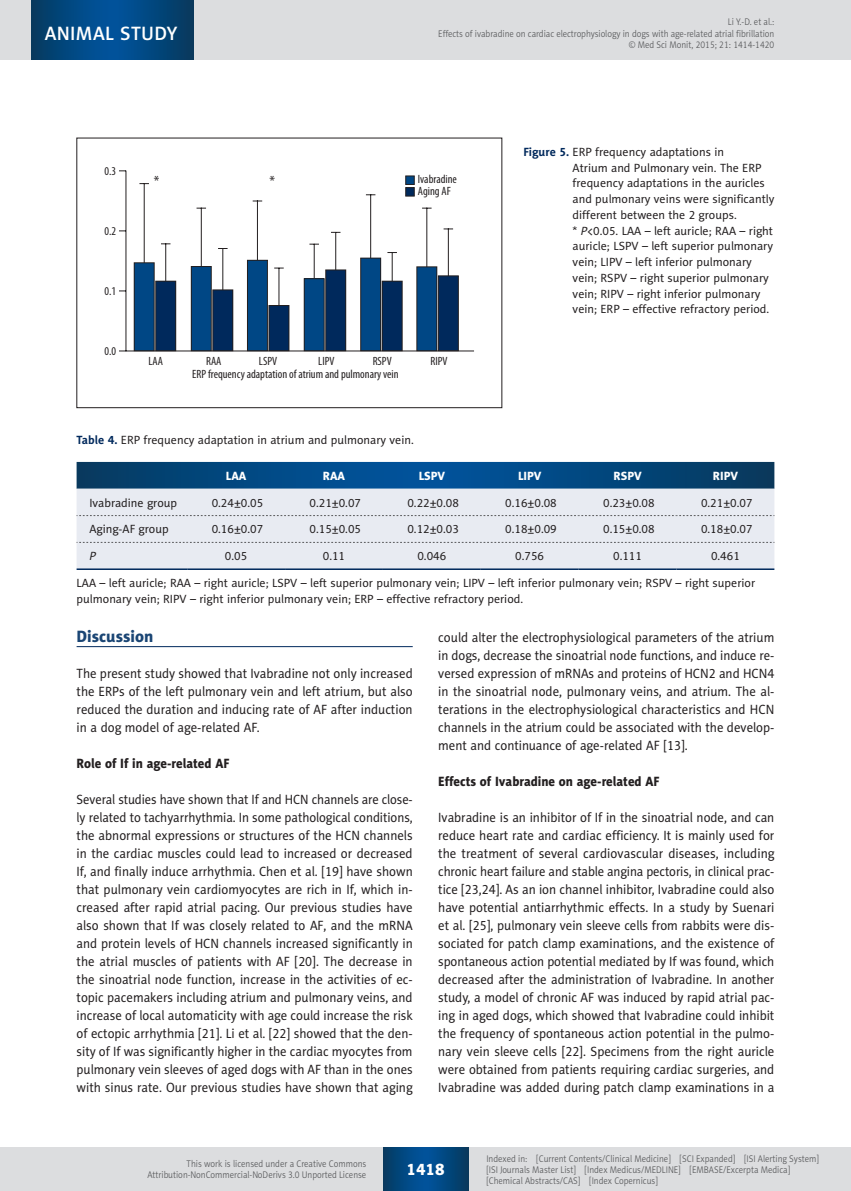
<style>
.page{position:relative;width:851px;height:1191px;background:#fff}
.page>*{position:absolute;margin:0;border:0;box-sizing:border-box;transform-origin:0 0}
.t1{font:19.5px "Naomi Sans EFN Medium";letter-spacing:.015em;color:#fff}
.MSM_Headline_1{font:16.5px "Naomi Sans EFN Heavy";color:#1a4574}
.t2{font:16.5px "Naomi Sans EFN Heavy";color:#fff}
.t3{font:condensed 15px "Myriad Pro";color:#231f20}
.MSM_Body{font:13.5px/18px "Naomi Sans EFN";color:#231f20;text-align:justify;scale:.95 1}
.MSM_Body-2{font:13.5px/18px "Naomi Sans EFN";color:#231f20;text-align:justify;scale:.93 1}
.MSM_Headline_2{font:13.5px "Naomi Sans EFN Heavy";color:#231f20;scale:.95 1}
.MSM_Rycina_tytul{font:12px/15.8px "Naomi Sans EFN";color:#231f20}
.MSM_Table_podpis_dol{font:12px/15.8px "Naomi Sans EFN";color:#231f20}
.MSM_Tabela_zawartosc{font:12px "Naomi Sans EFN";color:#231f20}
.t4{font:condensed 12px/12px "Myriad Pro";color:#231f20}
.MSM_Tabela_tytul{font:12px "Naomi Sans EFN";color:#231f20}
.MSM_Tabela_Head{font:12px "Naomi Sans EFN Heavy";color:#fff}
.MSM_Tabela_zawartosc-2{font:italic 12px "Naomi Sans EFN";color:#231f20}
.t5{font:9.75px/11.2px "Naomi Sans EFN Light";color:#57585a;text-align:right;scale:.9 1}
.s1{font-weight:700;color:#00295c}
.s2{font-style:italic}
</style>
<div class="page">
<hr style="left:77px;top:646px;width:335px;height:1px;background:#00295c">
<hr style="left:125px;top:171px;width:1px;height:180px;background:#231f20">
<hr style="left:119px;top:350px;width:355px;height:1px;background:#231f20">
<hr style="left:144px;top:183px;width:1px;height:134px;background:#231f20">
<svg style="left:133px;top:193px;width:321px;height:158px"></svg>
<div style="left:438px;top:275px;width:20px;height:76px;background:#00295c;border:1px solid #231f20"></div>
<div style="left:405px;top:176px;width:9px;height:9px;background:#004785;border:1px solid #231f20"></div>
<div style="left:405px;top:187px;width:9px;height:9px;background:#00295c;border:1px solid #231f20"></div>
<div style="left:77px;top:138px;width:425px;height:270px;border:1px solid #231f20"></div>
<svg style="left:77px;top:462px;width:697px;height:27px;background:#064980"></svg>
<div style="left:77px;top:489px;width:697px;height:79px;background:#e8ebf2"></div>
<svg style="left:77px;top:515px;width:697px;height:1px"></svg>
<svg style="left:77px;top:542px;width:697px;height:1px"></svg>
<hr style="left:77px;top:568px;width:110px;height:2px;background:#00295c">
<hr style="left:187px;top:568px;width:98px;height:2px;background:#00295c">
<hr style="left:285px;top:568px;width:98px;height:2px;background:#00295c">
<hr style="left:383px;top:568px;width:97px;height:2px;background:#00295c">
<hr style="left:480px;top:568px;width:98px;height:2px;background:#00295c">
<hr style="left:578px;top:568px;width:98px;height:2px;background:#00295c">
<hr style="left:676px;top:568px;width:98px;height:2px;background:#00295c">
<div style="left:0;top:1148px;width:850px;height:43px;background:#dcdddf"></div>
<svg style="left:383px;top:1147px;width:85px;height:43px;background:#02477e"></svg>
<div style="left:0;top:0;width:850px;height:60px;background:#dcdddf"></div>
<hr style="left:850px;top:0;width:1px;height:60px;background:#dcdddf">
<svg style="left:32px;top:0;width:161px;height:60px;background:#02477f"></svg>
<h1 class="t1" style="left:45px;top:22px;width:134px">ANIMAL STUDY</h1>
<p class="t5" style="left:438px;top:16px;width:375px">Li Y.-D. et al.:<br>Effects of ivabradine on cardiac electrophysiology in dogs with age-related atrial fibrillation © Med Sci Monit, 2015; 21: 1414-1420</p>
<p class="t4" style="left:105px;top:165px;width:13px">0.3</p>
<p class="t4" style="left:105px;top:225px;width:13px">0.2</p>
<p class="t4" style="left:105px;top:285px;width:13px">0.1</p>
<p class="t4" style="left:105px;top:345px;width:13px">0.0</p>
<p class="t3" style="left:154px;top:173px;width:7px">*</p>
<p class="t3" style="left:269px;top:173px;width:7px">*</p>
<p class="t4" style="left:417px;top:174px;width:41px">Ivabradine<br>Aging AF</p>
<p class="t4" style="left:148px;top:355px;width:16px">LAA</p>
<p class="t4" style="left:206px;top:355px;width:17px">RAA</p>
<p class="t4" style="left:259px;top:355px;width:20px">LSPV</p>
<p class="t4" style="left:318px;top:355px;width:18px">LIPV</p>
<p class="t4" style="left:372px;top:355px;width:21px">RSPV</p>
<p class="t4" style="left:430px;top:355px;width:19px">RIPV</p>
<p class="t4" style="left:192px;top:368px;width:208px">ERP frequency adaptation of atrium and pulmonary vein</p>
<p class="MSM_Tabela_tytul" style="left:77px;top:433px;width:338px"><span class="s1">Table 4.</span> ERP frequency adaptation in atrium and pulmonary vein.</p>
<p class="MSM_Rycina_tytul" style="left:572px;top:144px;width:203px;text-indent:-49px"><span class="s1">Figure 5.</span> ERP frequency adaptations in<br>Atrium and Pulmonary vein. The ERP frequency adaptations in the auricles and pulmonary veins were significantly different between the 2 groups.<br>* <span class="s2">P</span>&lt;0.05. LAA – left auricle; RAA – right auricle; LSPV – left superior pulmonary vein; LIPV – left inferior pulmonary vein; RSPV – right superior pulmonary vein; RIPV – right inferior pulmonary vein; ERP – effective refractory period.</p>
<p class="MSM_Tabela_Head" style="left:226px;top:468px;width:22px">LAA</p>
<p class="MSM_Tabela_Head" style="left:323px;top:468px;width:24px">RAA</p>
<p class="MSM_Tabela_Head" style="left:418px;top:468px;width:28px">LSPV</p>
<p class="MSM_Tabela_Head" style="left:518px;top:468px;width:25px">LIPV</p>
<p class="MSM_Tabela_Head" style="left:613px;top:468px;width:30px">RSPV</p>
<p class="MSM_Tabela_Head" style="left:712px;top:468px;width:27px">RIPV</p>
<p class="MSM_Tabela_zawartosc" style="left:89px;top:495px;width:89px">Ivabradine group</p>
<p class="MSM_Tabela_zawartosc" style="left:212px;top:495px;width:53px">0.24±0.05</p>
<p class="MSM_Tabela_zawartosc" style="left:309px;top:495px;width:53px">0.21±0.07</p>
<p class="MSM_Tabela_zawartosc" style="left:407px;top:495px;width:53px">0.22±0.08</p>
<p class="MSM_Tabela_zawartosc" style="left:505px;top:495px;width:53px">0.16±0.08</p>
<p class="MSM_Tabela_zawartosc" style="left:603px;top:495px;width:53px">0.23±0.08</p>
<p class="MSM_Tabela_zawartosc" style="left:701px;top:495px;width:53px">0.21±0.07</p>
<p class="MSM_Tabela_zawartosc" style="left:89px;top:522px;width:81px">Aging-AF group</p>
<p class="MSM_Tabela_zawartosc" style="left:212px;top:522px;width:53px">0.16±0.07</p>
<p class="MSM_Tabela_zawartosc" style="left:309px;top:522px;width:53px">0.15±0.05</p>
<p class="MSM_Tabela_zawartosc" style="left:407px;top:522px;width:53px">0.12±0.03</p>
<p class="MSM_Tabela_zawartosc" style="left:505px;top:522px;width:53px">0.18±0.09</p>
<p class="MSM_Tabela_zawartosc" style="left:603px;top:522px;width:53px">0.15±0.08</p>
<p class="MSM_Tabela_zawartosc" style="left:701px;top:522px;width:53px">0.18±0.07</p>
<p class="MSM_Tabela_zawartosc-2" style="left:89px;top:549px;width:8px">P</p>
<p class="MSM_Tabela_zawartosc" style="left:225px;top:549px;width:24px">0.05</p>
<p class="MSM_Tabela_zawartosc" style="left:323px;top:549px;width:24px">0.11</p>
<p class="MSM_Tabela_zawartosc" style="left:417px;top:549px;width:30px">0.046</p>
<p class="MSM_Tabela_zawartosc" style="left:515px;top:549px;width:30px">0.756</p>
<p class="MSM_Tabela_zawartosc" style="left:613px;top:549px;width:30px">0.111</p>
<p class="MSM_Tabela_zawartosc" style="left:711px;top:549px;width:30px">0.461</p>
<p class="MSM_Table_podpis_dol" style="left:77px;top:575px;width:680px">LAA – left auricle; RAA – right auricle; LSPV – left superior pulmonary vein; LIPV – left inferior pulmonary vein; RSPV – right superior pulmonary vein; RIPV – right inferior pulmonary vein; ERP – effective refractory period.</p>
<p class="MSM_Headline_1" style="left:77px;top:626px;width:78px">Discussion</p>
<p class="MSM_Body" style="left:77px;top:664px;width:355px">The present study showed that Ivabradine not only increased the ERPs of the left pulmonary vein and left atrium, but also reduced the duration and inducing rate of AF after induction in a dog model of age-related AF.</p>
<p class="MSM_Headline_2" style="left:77px;top:755px;width:162px">Role of If in age-related AF</p>
<p class="MSM_Body-2" style="left:77px;top:790px;width:363px">Several studies have shown that If and HCN channels are close&shy;ly related to tachyarrhythmia. In some pathological conditions, the abnormal expressions or structures of the HCN channels in the cardiac muscles could lead to increased or decreased If, and finally induce arrhythmia. Chen et al. [19] have shown that pulmonary vein cardiomyocytes are rich in If, which in&shy;creased after rapid atrial pacing. Our previous studies have also shown that If was closely related to AF, and the mRNA and protein levels of HCN channels increased significantly in the atrial muscles of patients with AF [20]. The decrease in the sinoatrial node function, increase in the activities of ec&shy;topic pacemakers including atrium and pulmonary veins, and increase of local automaticity with age could increase the risk of ectopic arrhythmia [21]. Li et al. [22] showed that the den&shy;sity of If was significantly higher in the cardiac myocytes from pulmonary vein sleeves of aged dogs with AF than in the ones with sinus rate. Our previous studies have shown that aging</p>
<p class="MSM_Body" style="left:438px;top:628px;width:355px">could alter the electrophysiological parameters of the atrium in dogs, decrease the sinoatrial node functions, and induce re&shy;versed expression of mRNAs and proteins of HCN2 and HCN4 in the sinoatrial node, pulmonary veins, and atrium. The al&shy;terations in the electrophysiological characteristics and HCN channels in the atrium could be associated with the develop&shy;ment and continuance of age-related AF [13].</p>
<p class="MSM_Headline_2" style="left:438px;top:773px;width:234px">Effects of Ivabradine on age-related AF</p>
<p class="MSM_Body" style="left:438px;top:808px;width:355px">Ivabradine is an inhibitor of If in the sinoatrial node, and can reduce heart rate and cardiac efficiency. It is mainly used for the treatment of several cardiovascular diseases, including chronic heart failure and stable angina pectoris, in clinical prac&shy;tice [23,24]. As an ion channel inhibitor, Ivabradine could also have potential antiarrhythmic effects. In a study by Suenari et al. [25], pulmonary vein sleeve cells from rabbits were dis&shy;sociated for patch clamp examinations, and the existence of spontaneous action potential mediated by If was found, which decreased after the administration of Ivabradine. In another study, a model of chronic AF was induced by rapid atrial pac&shy;ing in aged dogs, which showed that Ivabradine could inhibit the frequency of spontaneous action potential in the pulmo&shy;nary vein sleeve cells [22]. Specimens from the right auricle were obtained from patients requiring cardiac surgeries, and Ivabradine was added during patch clamp examinations in a</p>
<p class="t5" style="left:147px;top:1158px;width:245px">This work is licensed under a Creative Commons<br>Attribution-NonCommercial-NoDerivs 3.0 Unported License</p>
<p class="t2" style="left:406px;top:1159px;width:40px">1418</p>
<p class="t5" style="left:486px;top:1152px;width:371px;text-align:left">Indexed in: [Current Contents/Clinical Medicine] [SCI Expanded] [ISI Alerting System] [ISI Journals Master List] [Index Medicus/MEDLINE] [EMBASE/Excerpta Medica] [Chemical Abstracts/CAS] [Index Copernicus]</p>
</div>
